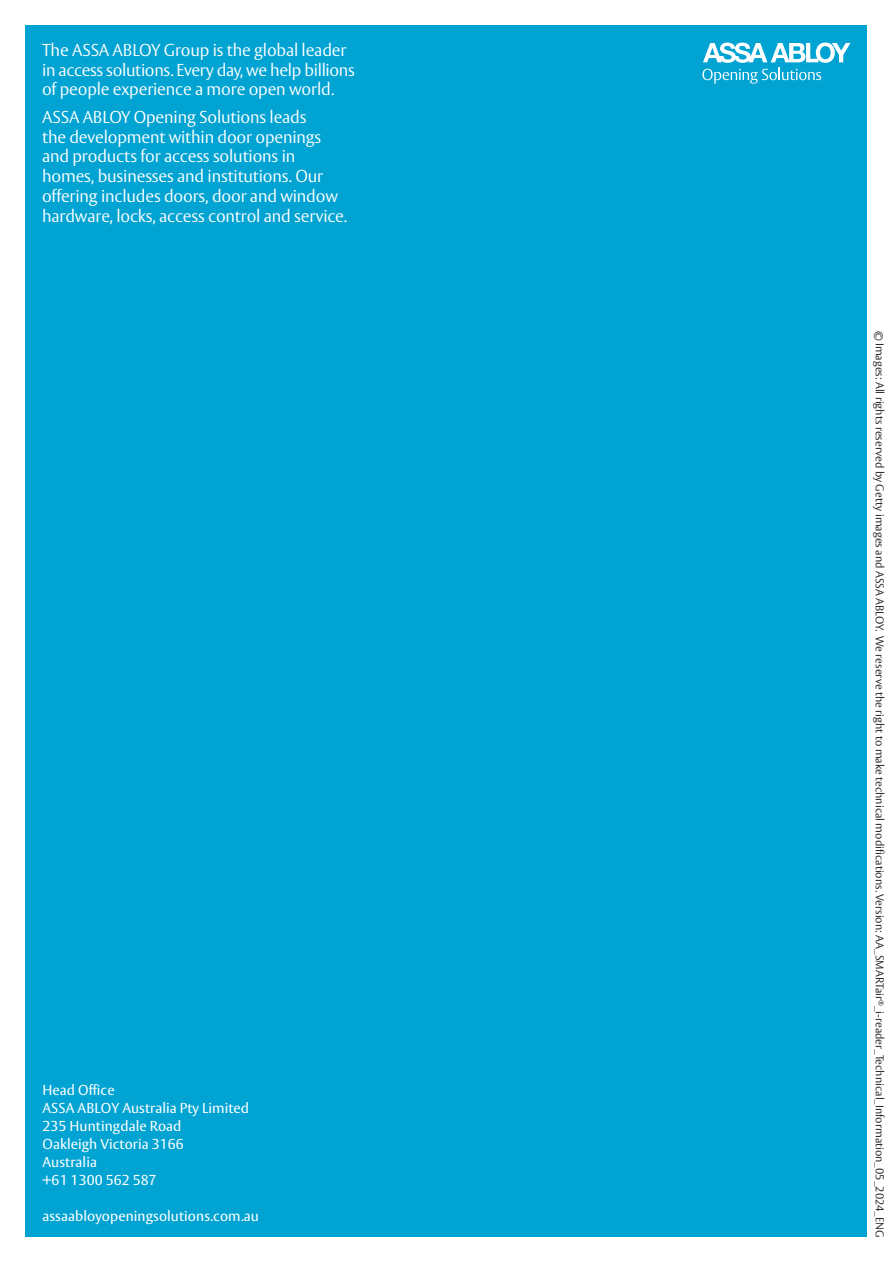
<style>
.page{position:relative;width:893px;height:1263px;background:#fff}
.page>*{position:absolute;margin:0;border:0;box-sizing:border-box;transform-origin:0 0}
.t1{font:300 17.1px/19.8px "ASSA Vesta";letter-spacing:-.01em;color:#fff}
.t2{font:14.25px/18px "ASSA Vesta";letter-spacing:.005em;color:#fff}
.t3{font:300 11.25px "ASSA Vesta";color:#1d1d1b}
</style>
<div class="page">
<div style="left:26px;top:26px;width:841px;height:1211px;background:#00a3d2"></div>
<svg style="left:702px;top:43px;width:148px;height:41px"></svg>
<p class="t1" style="left:42px;top:41px;width:314px">The ASSA ABLOY Group is the global leader in access solutions. Every day, we help billions of people experience a more open world.</p>
<p class="t1" style="left:42px;top:108px;width:306px">ASSA ABLOY Opening Solutions leads<br>the development within door openings and products for access solutions in homes, businesses and institutions. Our offering includes doors, door and window hardware, locks, access control and service.</p>
<p class="t2" style="left:43px;top:1081px;width:208px">Head Office<br>ASSA ABLOY Australia Pty Limited<br>235 Huntingdale Road<br>Oakleigh Victoria 3166<br>Australia<br>+61 1300 562 587</p>
<p class="t2" style="left:43px;top:1207px;width:218px">assaabloyopeningsolutions.com.au</p>
<p class="t3" style="left:887px;top:331px;width:908px;rotate:90deg">© Images: All rights reserved by Getty images and ASSA ABLOY. We reserve the right to make technical modifications. Version: AA_SMARTair<sup>®</sup>_i-reader_Technical_Information_05_2024_ENG</p>
</div>
